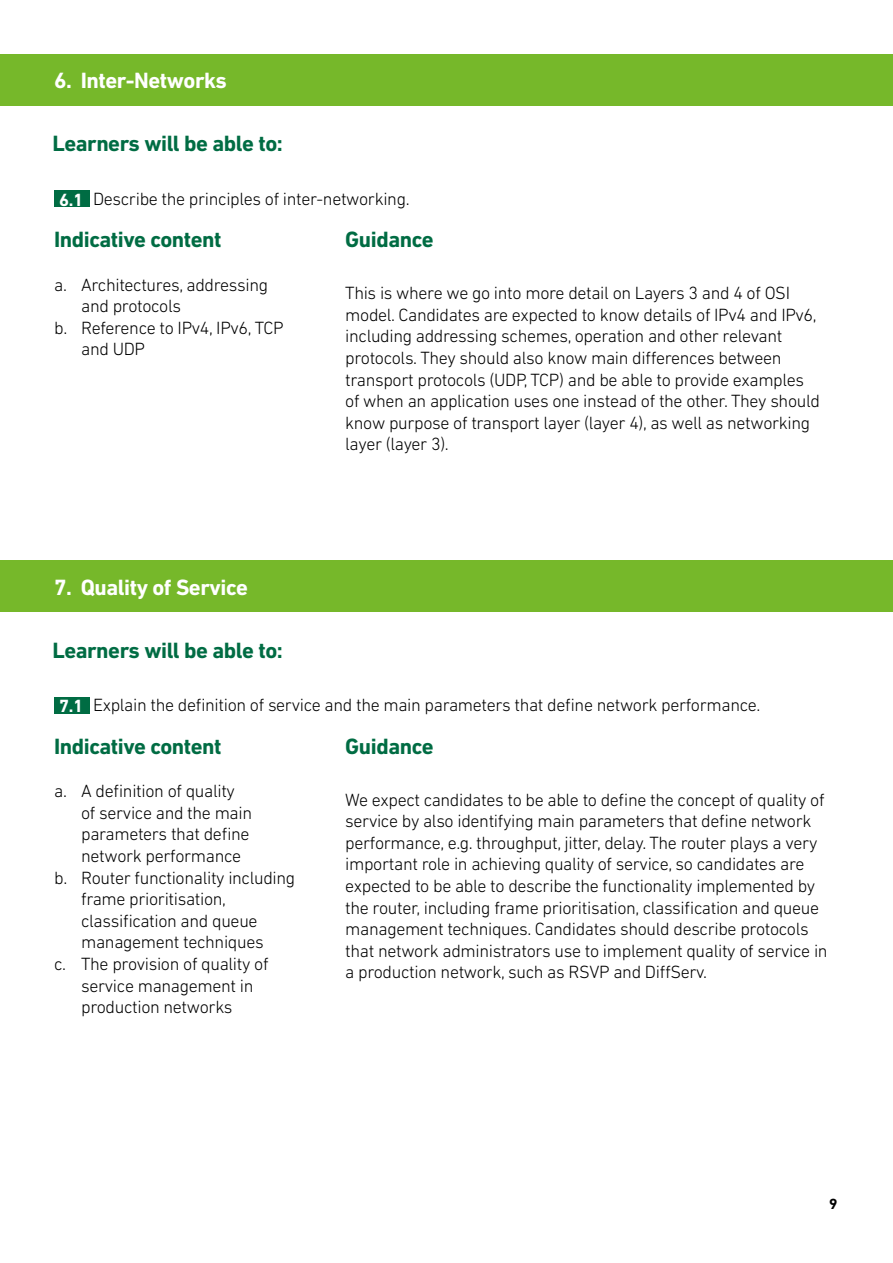
<style>
.page{position:relative;width:893px;height:1263px;background:#fff}
.page>*{position:absolute;margin:0;border:0;box-sizing:border-box;transform-origin:0 0}
.t1{font:700 22.5px "DIN Next LT Pro";letter-spacing:-.02em;color:#006c43}
.t2{font:700 22.5px "DIN Next LT Pro";letter-spacing:-.02em;color:#fff}
.t3{font:300 18px/21.6px "DIN Next LT Pro";letter-spacing:-.02em;color:#000}
.t4{font:700 15px "DIN Next LT Pro";color:#000}
.s1{font-weight:700;color:#fff}
</style>
<div class="page">
<div style="left:54px;top:191px;width:35px;height:16px;background:#006c43"></div>
<div style="left:0;top:54px;width:893px;height:52px;background:#76b82a"></div>
<div style="left:54px;top:697px;width:35px;height:17px;background:#006c43"></div>
<div style="left:0;top:560px;width:893px;height:52px;background:#76b82a"></div>
<p class="t2" style="left:54px;top:67px;width:174px">6. Inter-Networks</p>
<p class="t1" style="left:52px;top:131px;width:232px">Learners will be able to:</p>
<p class="t3" style="left:59px;top:188px;width:352px"><span class="s1">6.1</span> Describe the principles of inter-networking.</p>
<p class="t1" style="left:54px;top:227px;width:169px">Indicative content</p>
<p class="t3" style="left:54px;top:273px;width:215px">a. Architectures, addressing</p>
<p class="t3" style="left:81px;top:295px;width:101px">and protocols</p>
<p class="t3" style="left:54px;top:317px;width:231px">b. Reference to IPv4, IPv6, TCP</p>
<p class="t3" style="left:81px;top:338px;width:65px">and UDP</p>
<p class="t1" style="left:345px;top:227px;width:90px">Guidance</p>
<p class="t3" style="left:345px;top:282px;width:476px">This is where we go into more detail on Layers 3 and 4 of OSI model. Candidates are expected to know details of IPv4 and IPv6, including addressing schemes, operation and other relevant protocols. They should also know main differences between transport protocols (UDP, TCP) and be able to provide examples of when an application uses one instead of the other. They should know purpose of transport layer (layer 4), as well as networking layer (layer 3).</p>
<p class="t2" style="left:54px;top:574px;width:195px">7. Quality of Service</p>
<p class="t1" style="left:52px;top:637px;width:232px">Learners will be able to:</p>
<p class="t3" style="left:59px;top:694px;width:703px"><span class="s1">7.1</span> Explain the definition of service and the main parameters that define network performance.</p>
<p class="t1" style="left:54px;top:733px;width:169px">Indicative content</p>
<p class="t3" style="left:54px;top:780px;width:182px">a. A definition of quality</p>
<p class="t3" style="left:81px;top:801px;width:172px">of service and the main</p>
<p class="t3" style="left:81px;top:823px;width:170px">parameters that define</p>
<p class="t3" style="left:81px;top:845px;width:162px">network performance</p>
<p class="t3" style="left:54px;top:866px;width:243px">b. Router functionality including</p>
<p class="t3" style="left:81px;top:888px;width:146px">frame prioritisation,</p>
<p class="t3" style="left:81px;top:909px;width:178px">classification and queue</p>
<p class="t3" style="left:81px;top:931px;width:184px">management techniques</p>
<p class="t3" style="left:54px;top:953px;width:216px">c. The provision of quality of</p>
<p class="t3" style="left:81px;top:974px;width:174px">service management in</p>
<p class="t3" style="left:81px;top:996px;width:153px">production networks</p>
<p class="t1" style="left:345px;top:733px;width:90px">Guidance</p>
<p class="t3" style="left:345px;top:788px;width:484px">We expect candidates to be able to define the concept of quality of service by also identifying main parameters that define network performance, e.g. throughput, jitter, delay. The router plays a very important role in achieving quality of service, so candidates are expected to be able to describe the functionality implemented by the router, including frame prioritisation, classification and queue management techniques. Candidates should describe protocols that network administrators use to implement quality of service in a production network, such as RSVP and DiffServ.</p>
<p class="t4" style="left:829px;top:1195px;width:10px">9</p>
</div>
